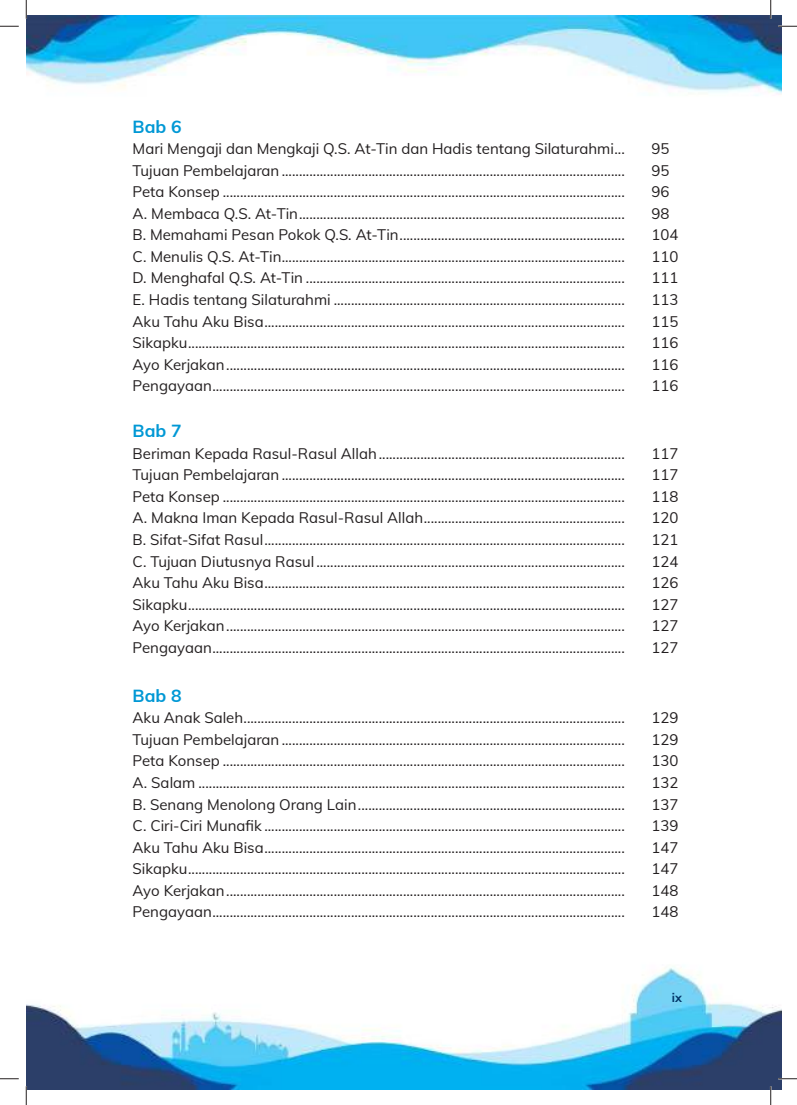
<style>
.page{position:relative;width:797px;height:1105px;background:#fff}
.page>*{position:absolute;margin:0;border:0;box-sizing:border-box;transform-origin:0 0}
.t1{font:700 17.5px "Mulish";color:#0098d5}
.t2{font:15px "Mulish";color:#231f20}
.t3{font:700 12.5px "Mulish";color:#013668}
</style>
<div class="page">
<img style="left:26px;top:967px;width:755px;height:122px">
<img style="left:26px;top:16px;width:755px;height:80px">
<svg style="left:0;top:25px;width:19px;height:2px"></svg>
<svg style="left:778px;top:25px;width:19px;height:2px"></svg>
<svg style="left:0;top:1078px;width:19px;height:1px"></svg>
<svg style="left:778px;top:1078px;width:19px;height:1px"></svg>
<svg style="left:25px;top:0;width:2px;height:19px"></svg>
<svg style="left:25px;top:1086px;width:2px;height:19px"></svg>
<svg style="left:770px;top:0;width:1px;height:19px"></svg>
<svg style="left:770px;top:1086px;width:1px;height:19px"></svg>
<p class="t1" style="left:133px;top:120px;width:51px">Bab 6</p>
<p class="t2" style="left:133px;top:143px;width:494px">Mari Mengaji dan Mengkaji Q.S. At-Tin dan Hadis tentang Silaturahmi ...</p>
<p class="t2" style="left:651px;top:143px;width:20px">95</p>
<p class="t2" style="left:133px;top:165px;width:494px">Tujuan Pembelajaran ...................................................................................................</p>
<p class="t2" style="left:651px;top:165px;width:20px">95</p>
<p class="t2" style="left:133px;top:186px;width:494px">Peta Konsep ....................................................................................................................</p>
<p class="t2" style="left:651px;top:186px;width:20px">96</p>
<p class="t2" style="left:133px;top:208px;width:494px">A. Membaca Q.S. At-Tin ..............................................................................................</p>
<p class="t2" style="left:651px;top:208px;width:20px">98</p>
<p class="t2" style="left:133px;top:229px;width:494px">B. Memahami Pesan Pokok Q.S. At-Tin .................................................................</p>
<p class="t2" style="left:651px;top:229px;width:29px">104</p>
<p class="t2" style="left:133px;top:251px;width:494px">C. Menulis Q.S. At-Tin ...................................................................................................</p>
<p class="t2" style="left:651px;top:251px;width:29px">110</p>
<p class="t2" style="left:133px;top:272px;width:494px">D. Menghafal Q.S. At-Tin ............................................................................................</p>
<p class="t2" style="left:651px;top:272px;width:29px">111</p>
<p class="t2" style="left:133px;top:294px;width:494px">E. Hadis tentang Silaturahmi ....................................................................................</p>
<p class="t2" style="left:651px;top:294px;width:29px">113</p>
<p class="t2" style="left:133px;top:315px;width:494px">Aku Tahu Aku Bisa ........................................................................................................</p>
<p class="t2" style="left:651px;top:315px;width:29px">115</p>
<p class="t2" style="left:133px;top:337px;width:494px">Sikapku ..............................................................................................................................</p>
<p class="t2" style="left:651px;top:337px;width:29px">116</p>
<p class="t2" style="left:133px;top:358px;width:494px">Ayo Kerjakan ...................................................................................................................</p>
<p class="t2" style="left:651px;top:358px;width:29px">116</p>
<p class="t2" style="left:133px;top:380px;width:494px">Pengayaan .......................................................................................................................</p>
<p class="t2" style="left:651px;top:380px;width:29px">116</p>
<p class="t1" style="left:133px;top:424px;width:51px">Bab 7</p>
<p class="t2" style="left:133px;top:448px;width:494px">Beriman Kepada Rasul-Rasul Allah .......................................................................</p>
<p class="t2" style="left:651px;top:448px;width:28px">117</p>
<p class="t2" style="left:133px;top:469px;width:494px">Tujuan Pembelajaran ...................................................................................................</p>
<p class="t2" style="left:651px;top:469px;width:28px">117</p>
<p class="t2" style="left:133px;top:491px;width:494px">Peta Konsep ....................................................................................................................</p>
<p class="t2" style="left:651px;top:491px;width:29px">118</p>
<p class="t2" style="left:133px;top:512px;width:494px">A. Makna Iman Kepada Rasul-Rasul Allah ..........................................................</p>
<p class="t2" style="left:651px;top:512px;width:29px">120</p>
<p class="t2" style="left:133px;top:534px;width:494px">B. Sifat-Sifat Rasul ........................................................................................................</p>
<p class="t2" style="left:651px;top:534px;width:29px">121</p>
<p class="t2" style="left:133px;top:555px;width:494px">C. Tujuan Diutusnya Rasul .........................................................................................</p>
<p class="t2" style="left:651px;top:555px;width:29px">124</p>
<p class="t2" style="left:133px;top:577px;width:494px">Aku Tahu Aku Bisa ........................................................................................................</p>
<p class="t2" style="left:651px;top:577px;width:29px">126</p>
<p class="t2" style="left:133px;top:598px;width:494px">Sikapku ..............................................................................................................................</p>
<p class="t2" style="left:651px;top:598px;width:29px">127</p>
<p class="t2" style="left:133px;top:620px;width:494px">Ayo Kerjakan ...................................................................................................................</p>
<p class="t2" style="left:651px;top:620px;width:29px">127</p>
<p class="t2" style="left:133px;top:642px;width:494px">Pengayaan .......................................................................................................................</p>
<p class="t2" style="left:651px;top:642px;width:29px">127</p>
<p class="t1" style="left:133px;top:689px;width:51px">Bab 8</p>
<p class="t2" style="left:133px;top:712px;width:494px">Aku Anak Saleh ..............................................................................................................</p>
<p class="t2" style="left:651px;top:712px;width:29px">129</p>
<p class="t2" style="left:133px;top:734px;width:494px">Tujuan Pembelajaran ...................................................................................................</p>
<p class="t2" style="left:651px;top:734px;width:29px">129</p>
<p class="t2" style="left:133px;top:755px;width:494px">Peta Konsep ....................................................................................................................</p>
<p class="t2" style="left:651px;top:755px;width:29px">130</p>
<p class="t2" style="left:133px;top:777px;width:494px">A. Salam ...........................................................................................................................</p>
<p class="t2" style="left:651px;top:777px;width:29px">132</p>
<p class="t2" style="left:133px;top:798px;width:494px">B. Senang Menolong Orang Lain .............................................................................</p>
<p class="t2" style="left:651px;top:798px;width:29px">137</p>
<p class="t2" style="left:133px;top:815px;width:494px">C. Ciri-Ciri Munafik ........................................................................................................</p>
<p class="t2" style="left:651px;top:820px;width:29px">139</p>
<p class="t2" style="left:133px;top:841px;width:494px">Aku Tahu Aku Bisa ........................................................................................................</p>
<p class="t2" style="left:651px;top:841px;width:29px">147</p>
<p class="t2" style="left:133px;top:863px;width:494px">Sikapku ..............................................................................................................................</p>
<p class="t2" style="left:651px;top:863px;width:29px">147</p>
<p class="t2" style="left:133px;top:885px;width:494px">Ayo Kerjakan ...................................................................................................................</p>
<p class="t2" style="left:651px;top:885px;width:29px">148</p>
<p class="t2" style="left:133px;top:906px;width:494px">Pengayaan .......................................................................................................................</p>
<p class="t2" style="left:651px;top:906px;width:29px">148</p>
<p class="t3" style="left:672px;top:993px;width:12px">ix</p>
</div>
